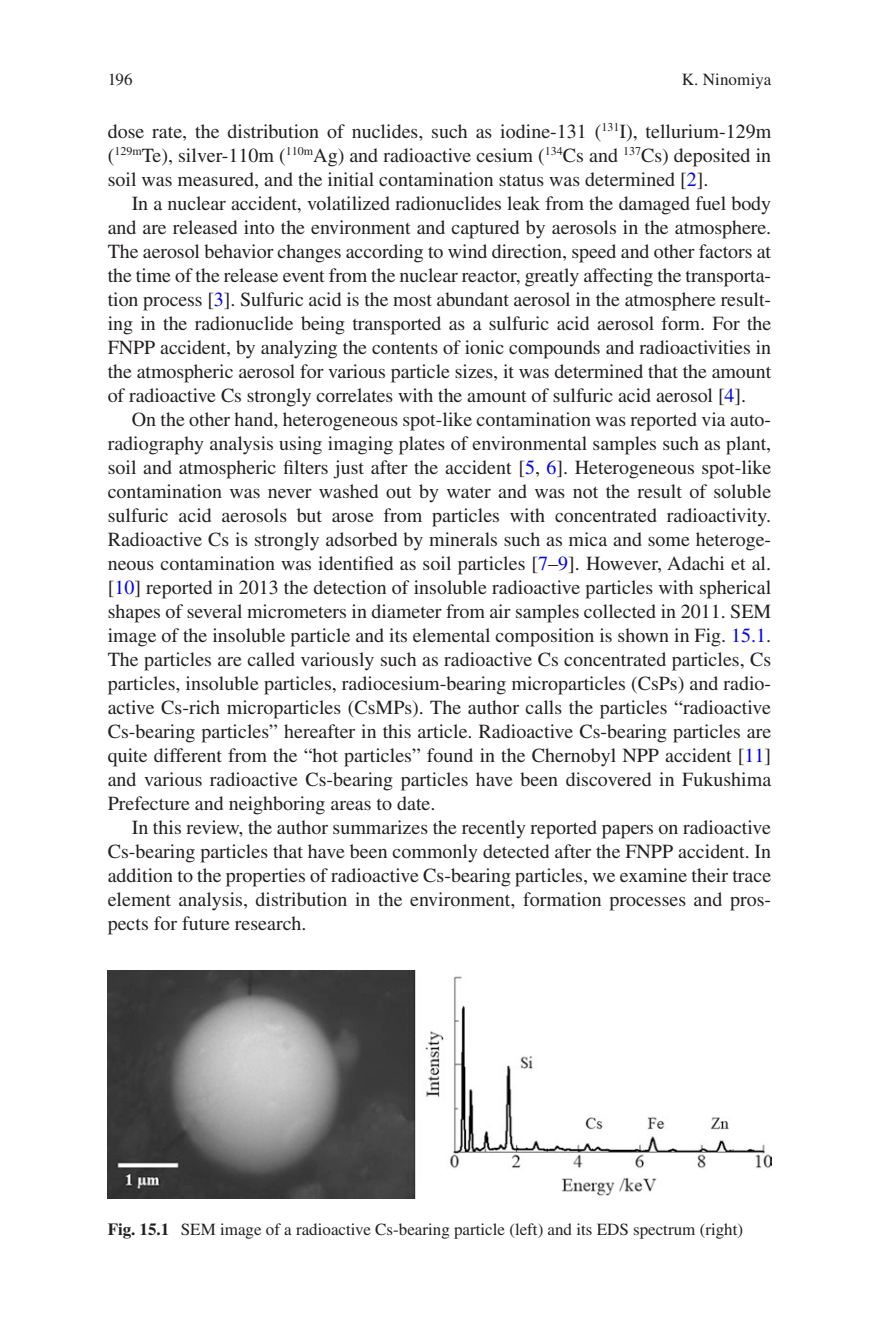
<style>
.page{position:relative;width:879px;height:1333px;background:#fff}
.page>*{position:absolute;margin:0;border:0;box-sizing:border-box;transform-origin:0 0}
.t1{font:20px/24px "Dlsscf Times LT Std";color:#231f20;text-align:justify}
.t2{font:17px "Dlsscf Times LT Std";color:#231f20}
.t3{font:17px "Jypysk Times LT Std";color:#231f20}
.s1{color:#0000fa}
.s2{font-family:"Jbywtt Times LT Std";font-weight:700}
</style>
<div class="page">
<img style="left:108px;top:970px;width:663px;height:228px">
<p class="t2" style="left:108px;top:70px;width:27px">196</p>
<p class="t1" style="left:108px;top:119px;width:665px">dose rate, the distribution of nuclides, such as iodine-131 (<sup>131</sup>I), tellurium-129m (<sup>129m</sup>Te), silver-110m (<sup>110m</sup>Ag) and radioactive cesium (<sup>134</sup>Cs and <sup>137</sup>Cs) deposited in soil was measured, and the initial contamination status was determined [<span class="s1">2</span>].</p>
<p class="t1" style="left:108px;top:191px;width:665px;text-indent:24px">In a nuclear accident, volatilized radionuclides leak from the damaged fuel body and are released into the environment and captured by aerosols in the atmosphere.<br>The aerosol behavior changes according to wind direction, speed and other factors at the time of the release event from the nuclear reactor, greatly affecting the transporta&shy;tion process [<span class="s1">3</span>]. Sulfuric acid is the most abundant aerosol in the atmosphere result&shy;ing in the radionuclide being transported as a sulfuric acid aerosol form. For the FNPP accident, by analyzing the contents of ionic compounds and radioactivities in the atmospheric aerosol for various particle sizes, it was determined that the amount of radioactive Cs strongly correlates with the amount of sulfuric acid aerosol [<span class="s1">4</span>].</p>
<p class="t1" style="left:108px;top:407px;width:665px;text-indent:24px">On the other hand, heterogeneous spot-like contamination was reported via auto&shy;radiography analysis using imaging plates of environmental samples such as plant, soil and atmospheric filters just after the accident [<span class="s1">5</span>, <span class="s1">6</span>]. Heterogeneous spot-like contamination was never washed out by water and was not the result of soluble sulfuric acid aerosols but arose from particles with concentrated radioactivity.<br>Radioactive Cs is strongly adsorbed by minerals such as mica and some heteroge&shy;neous contamination was identified as soil particles [<span class="s1">7</span>–<span class="s1">9</span>]. However, Adachi et al. [<span class="s1">10</span>] reported in 2013 the detection of insoluble radioactive particles with spherical shapes of several micrometers in diameter from air samples collected in 2011. SEM image of the insoluble particle and its elemental composition is shown in Fig. <span class="s1">15.1</span>.<br>The particles are called variously such as radioactive Cs concentrated particles, Cs particles, insoluble particles, radiocesium-bearing microparticles (CsPs) and radio&shy;active Cs-rich microparticles (CsMPs). The author calls the particles “radioactive Cs-bearing particles” hereafter in this article. Radioactive Cs-bearing particles are quite different from the “hot particles” found in the Chernobyl NPP accident [<span class="s1">11</span>] and various radioactive Cs-bearing particles have been discovered in Fukushima Prefecture and neighboring areas to date.</p>
<p class="t1" style="left:108px;top:815px;width:665px;text-indent:24px">In this review, the author summarizes the recently reported papers on radioactive Cs-bearing particles that have been commonly detected after the FNPP accident. In addition to the properties of radioactive Cs-bearing particles, we examine their trace element analysis, distribution in the environment, formation processes and pros&shy;pects for future research.</p>
<p class="t3" style="left:682px;top:70px;width:91px">K. Ninomiya</p>
<p class="t2" style="left:108px;top:1219px;width:637px"><span class="s2">Fig. 15.1</span> SEM image of a radioactive Cs-bearing particle (left) and its EDS spectrum (right)</p>
</div>
